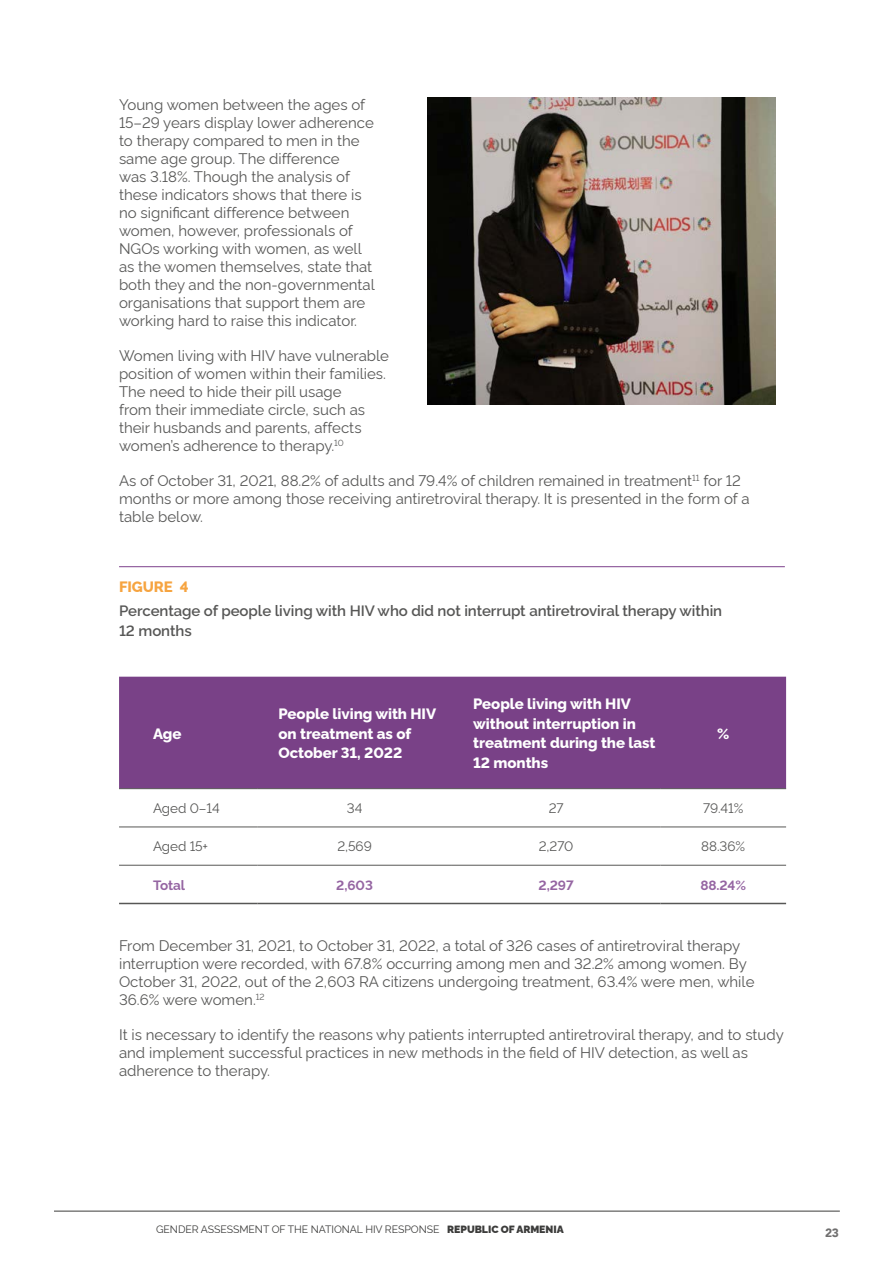
<style>
.page{position:relative;width:893px;height:1263px;background:#fff}
.page>*{position:absolute;margin:0;border:0;box-sizing:border-box;transform-origin:0 0}
.t1{font:15px/18px "Rawline";color:#575756}
.t2{font:800 15px/19.5px "Rawline";letter-spacing:-.005em;color:#fff}
.t3{font:600 15px/19.5px "Rawline";letter-spacing:-.005em;color:#575756}
.t4{font:800 15px "Rawline";letter-spacing:-.005em;color:#f6a440}
.t5{font:13.5px "Rawline";letter-spacing:-.005em;color:#575756}
.t6{font:700 13.5px "Rawline";letter-spacing:-.005em;color:#9565a2}
.t7{font:900 12px "Avenir";color:#706f6f}
.t8{font:10.5px "Rawline";letter-spacing:-.005em;color:#3c3c3b}
.t9{font:900 10.5px "Rawline";letter-spacing:-.005em;color:#3c3c3b}
</style>
<div class="page">
<hr style="left:54px;top:1211px;width:786px;height:1px;background:#3c3c3b">
<hr style="left:119px;top:566px;width:666px;height:1px;background:#7e428c">
<div style="left:119px;top:677px;width:667px;height:111px;background:#794187"></div>
<hr style="left:119px;top:903px;width:138px;height:1px;background:#575756">
<hr style="left:257px;top:903px;width:195px;height:1px;background:#575756">
<hr style="left:452px;top:903px;width:208px;height:1px;background:#575756">
<hr style="left:660px;top:903px;width:126px;height:1px;background:#575756">
<hr style="left:119px;top:827px;width:138px;height:1px;background:#575756">
<hr style="left:257px;top:827px;width:195px;height:1px;background:#575756">
<hr style="left:452px;top:827px;width:208px;height:1px;background:#575756">
<hr style="left:660px;top:827px;width:126px;height:1px;background:#575756">
<hr style="left:119px;top:865px;width:138px;height:1px;background:#575756">
<hr style="left:257px;top:865px;width:195px;height:1px;background:#575756">
<hr style="left:452px;top:865px;width:208px;height:1px;background:#575756">
<hr style="left:660px;top:865px;width:126px;height:1px;background:#575756">
<hr style="left:119px;top:788px;width:138px;height:1px;background:#575756">
<hr style="left:257px;top:788px;width:195px;height:1px;background:#575756">
<hr style="left:452px;top:788px;width:208px;height:1px;background:#575756">
<hr style="left:660px;top:788px;width:126px;height:1px;background:#575756">
<img style="left:427px;top:98px;width:348px;height:307px">
<p class="t1" style="left:119px;top:94px;width:257px">Young women between the ages of 15–29 years display lower adherence to therapy compared to men in the same age group. The difference<br>was 3.18%. Though the analysis of these indicators shows that there is no significant difference between women, however, professionals of NGOs working with women, as well as the women themselves, state that both they and the non-governmental organisations that support them are working hard to raise this indicator.</p>
<p class="t1" style="left:119px;top:345px;width:272px">Women living with HIV have vulnerable position of women within their families.<br>The need to hide their pill usage<br>from their immediate circle, such as their husbands and parents, affects women’s adherence to therapy.<sup>10</sup></p>
<p class="t1" style="left:119px;top:470px;width:632px">As of October 31, 2021, 88.2% of adults and 79.4% of children remained in treatment<sup>11</sup> for 12 months or more among those receiving antiretroviral therapy. It is presented in the form of a table below.</p>
<p class="t4" style="left:119px;top:575px;width:71px">FIGURE 4</p>
<p class="t3" style="left:119px;top:600px;width:605px">Percentage of people living with HIV who did not interrupt antiretroviral therapy within<br>12 months</p>
<p class="t2" style="left:153px;top:722px;width:30px">Age</p>
<p class="t2" style="left:279px;top:703px;width:159px">People living with HIV on treatment as of<br>October 31, 2022</p>
<p class="t2" style="left:473px;top:693px;width:184px">People living with HIV without interruption in treatment during the last<br>12 months</p>
<p class="t2" style="left:717px;top:722px;width:14px">%</p>
<p class="t5" style="left:153px;top:798px;width:68px">Aged 0–14</p>
<p class="t5" style="left:347px;top:798px;width:17px">34</p>
<p class="t5" style="left:549px;top:798px;width:16px">27</p>
<p class="t5" style="left:703px;top:798px;width:42px">79.41%</p>
<p class="t5" style="left:153px;top:836px;width:56px">Aged 15+</p>
<p class="t5" style="left:337px;top:836px;width:36px">2,569</p>
<p class="t5" style="left:539px;top:836px;width:36px">2,270</p>
<p class="t5" style="left:701px;top:836px;width:45px">88.36%</p>
<p class="t6" style="left:153px;top:874px;width:34px">Total</p>
<p class="t6" style="left:336px;top:874px;width:38px">2,603</p>
<p class="t6" style="left:539px;top:874px;width:37px">2,297</p>
<p class="t6" style="left:700px;top:874px;width:47px">88.24%</p>
<p class="t1" style="left:119px;top:935px;width:637px">From December 31, 2021, to October 31, 2022, a total of 326 cases of antiretroviral therapy interruption were recorded, with 67.8% occurring among men and 32.2% among women. By October 31, 2022, out of the 2,603 RA citizens undergoing treatment, 63.4% were men, while 36.6% were women.<sup>12</sup></p>
<p class="t1" style="left:119px;top:1024px;width:666px">It is necessary to identify the reasons why patients interrupted antiretroviral therapy, and to study and implement successful practices in new methods in the field of HIV detection, as well as adherence to therapy.</p>
<p class="t8" style="left:156px;top:1221px;width:285px">GENDER ASSESSMENT OF THE NATIONAL HIV RESPONSE</p>
<p class="t7" style="left:825px;top:1222px;width:15px">23</p>
<p class="t9" style="left:447px;top:1221px;width:118px">REPUBLIC OF ARMENIA</p>
</div>
